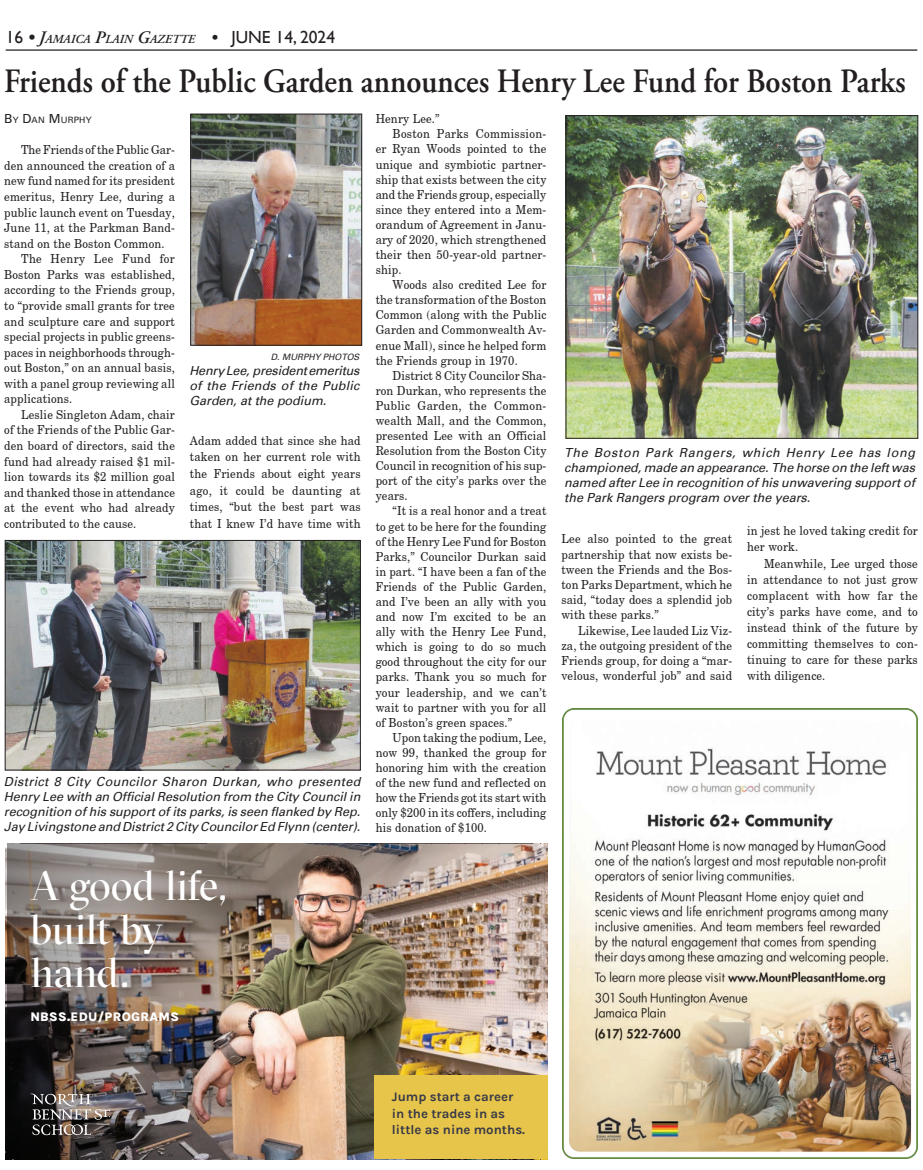
<style>
.page{position:relative;width:923px;height:1170px;background:#fff}
.page>*{position:absolute;margin:0;border:0;box-sizing:border-box;transform-origin:0 0}
.t1{font:41.38px/43.5px "GT Sectra Display";letter-spacing:-.005em;color:#fff}
._1__Headline{font:600 34px "Adobe Garamond Pro";color:#231f20;scale:.9 1}
.t2{font:13px/16.8px "Karla";color:#373948}
.t3{font:12.75px "Karla";letter-spacing:.02em;color:#fff}
._1__Body_Text{font:12.5px/15.1px "New Century Schoolbook";letter-spacing:.015em;color:#231f20;text-align:justify;scale:.9 1}
._1__CutlineNoRule{font:italic 12.5px/15px "Univers";color:#231f20;text-align:justify}
.t4{font:italic 600 12.25px "Adobe Garamond Pro";color:#231f20}
.Photo_Credit{font:italic 8.75px "Univers";color:#231f20}
.ByLineLeft{font:8.75px "Univers";letter-spacing:.02em;color:#231f20}
.s1{font-family:"Gill Sans";font-weight:400;font-style:normal;font-size:17.5px}
.s2{font-size:17.5px}
.s3{font-family:"Times";font-weight:400;font-style:normal;font-size:17.5px}
.s4{font-size:12.5px}
</style>
<div class="page">
<hr style="left:6px;top:49px;width:911px;height:2px;background:#231f20">
<img style="left:6px;top:844px;width:542px;height:315px">
<img style="left:7px;top:844px;width:258px;height:315px">
<svg style="left:30px;top:1094px;width:80px;height:41px;background:#6b6563"></svg>
<div style="left:374px;top:1076px;width:173px;height:83px;background:#e7c44a"></div>
<svg style="left:6px;top:844px;width:8px;height:8px"></svg>
<svg style="left:20px;top:844px;width:187px;height:1px"></svg>
<svg style="left:346px;top:844px;width:187px;height:1px"></svg>
<img style="left:567px;top:117px;width:349px;height:320px">
<div style="left:565px;top:115px;width:353px;height:324px;border:1px solid #231f20"></div>
<img style="left:7px;top:542px;width:352px;height:226px">
<div style="left:5px;top:540px;width:356px;height:230px;border:1px solid #231f20"></div>
<img style="left:192px;top:116px;width:168px;height:228px">
<div style="left:190px;top:114px;width:172px;height:232px;border:1px solid #231f20"></div>
<img style="left:563px;top:709px;width:354px;height:450px">
<p class="t4" style="left:6px;top:32px;width:331px"><span class="s1">16</span> <span class="s2">• J</span>AMAICA <span class="s2">P</span>LAIN <span class="s2">G</span>AZETTE <span class="s3">•</span> <span class="s1">JUNE 14, 2024</span></p>
<p class="_1__Headline" style="left:4px;top:62px;width:1003px">Friends of the Public Garden announces Henry Lee Fund for Boston Parks</p>
<p class="ByLineLeft" style="left:4px;top:115px;width:89px"><span class="s4">B</span>Y <span class="s4">D</span>AN <span class="s4">M</span>URPHY</p>
<p class="_1__Body_Text" style="left:4px;top:142px;width:191px;line-height:15.6px;text-indent:17px">The Friends of the Public Gar&shy;den announced the creation of a new fund named for its president emeritus, Henry Lee, during a public launch event on Tuesday, June 11, at the Parkman Band&shy;stand on the Boston Common.</p>
<p class="_1__Body_Text" style="left:4px;top:251px;width:191px;line-height:15.6px;text-indent:17px">The Henry Lee Fund for Boston Parks was established, according to the Friends group, to “provide small grants for tree and sculpture care and support special projects in public greens&shy;paces in neighborhoods through&shy;out Boston,” on an annual basis, with a panel group reviewing all applications.</p>
<p class="_1__Body_Text" style="left:4px;top:406px;width:191px;line-height:15.6px;text-indent:17px">Leslie Singleton Adam, chair of the Friends of the Public Gar&shy;den board of directors, said the fund had already raised $1 mil&shy;lion towards its $2 million goal and thanked those in attendance at the event who had already contributed to the cause.</p>
<p class="Photo_Credit" style="left:271px;top:351px;width:90px">D. MURPHY PHOTOS</p>
<p class="_1__CutlineNoRule" style="left:189px;top:363px;width:171px">Henry Lee, president emeritus of the Friends of the Public Garden, at the podium.</p>
<p class="_1__Body_Text" style="left:190px;top:431px;width:191px;line-height:16.8px">Adam added that since she had taken on her current role with the Friends about eight years ago, it could be daunting at times, “but the best part was that I knew I’d have time with</p>
<p class="_1__CutlineNoRule" style="left:4px;top:775px;width:358px">District 8 City Councilor Sharon Durkan, who presented Henry Lee with an Official Resolution from the City Council in recognition of his support of its parks, is seen flanked by Rep.<br>Jay Livingstone and District 2 City Councilor Ed Flynn (center).</p>
<p class="_1__Body_Text" style="left:375px;top:111px;width:72px">Henry Lee.”</p>
<p class="_1__Body_Text" style="left:375px;top:126px;width:191px;text-indent:17px">Boston Parks Commission&shy;er Ryan Woods pointed to the unique and symbiotic partner&shy;ship that exists between the city and the Friends group, especially since they entered into a Mem&shy;orandum of Agreement in Janu&shy;ary of 2020, which strengthened their then 50-year-old partner&shy;ship.</p>
<p class="_1__Body_Text" style="left:375px;top:277px;width:191px;text-indent:17px">Woods also credited Lee for the transformation of the Boston Common (along with the Public Garden and Commonwealth Av&shy;enue Mall), since he helped form the Friends group in 1970.</p>
<p class="_1__Body_Text" style="left:375px;top:367px;width:191px;text-indent:17px">District 8 City Councilor Sha&shy;ron Durkan, who represents the Public Garden, the Common&shy;wealth Mall, and the Common, presented Lee with an Official Resolution from the Boston City Council in recognition of his sup&shy;port of the city’s parks over the years.</p>
<p class="_1__Body_Text" style="left:375px;top:503px;width:191px;text-indent:17px">“It is a real honor and a treat to get to be here for the founding of the Henry Lee Fund for Boston Parks,” Councilor Durkan said in part. “I have been a fan of the Friends of the Public Garden, and I’ve been an ally with you and now I’m excited to be an ally with the Henry Lee Fund, which is going to do so much good throughout the city for our parks. Thank you so much for your leadership, and we can’t wait to partner with you for all of Boston’s green spaces.”</p>
<p class="_1__Body_Text" style="left:375px;top:729px;width:191px;text-indent:17px">Upon taking the podium, Lee, now 99, thanked the group for honoring him with the creation of the new fund and reflected on how the Friends got its start with only $200 in its coffers, including his donation of $100.</p>
<p class="t1" style="left:30px;top:864px;width:198px">A good life, built by hand.</p>
<p class="t3" style="left:30px;top:1009px;width:150px">NBSS.EDU/PROGRAMS</p>
<p class="_1__CutlineNoRule" style="left:564px;top:446px;width:352px">The Boston Park Rangers, which Henry Lee has long championed, made an appearance. The horse on the left was named after Lee in recognition of his unwavering support of the Park Rangers program over the years.</p>
<p class="_1__Body_Text" style="left:561px;top:531px;width:191px">Lee also pointed to the great partnership that now exists be&shy;tween the Friends and the Bos&shy;ton Parks Department, which he said, “today does a splendid job with these parks.”</p>
<p class="_1__Body_Text" style="left:561px;top:622px;width:191px;text-indent:17px">Likewise, Lee lauded Liz Viz&shy;za, the outgoing president of the Friends group, for doing a “mar&shy;velous, wonderful job” and said</p>
<p class="_1__Body_Text" style="left:747px;top:523px;width:191px;line-height:16px">in jest he loved taking credit for her work.</p>
<p class="_1__Body_Text" style="left:747px;top:555px;width:191px;line-height:16px;text-indent:17px">Meanwhile, Lee urged those in attendance to not just grow complacent with how far the city’s parks have come, and to instead think of the future by committing themselves to con&shy;tinuing to care for these parks with diligence.</p>
<p class="t2" style="left:392px;top:1088px;width:135px">Jump start a career in the trades in as little as nine months.</p>
</div>
